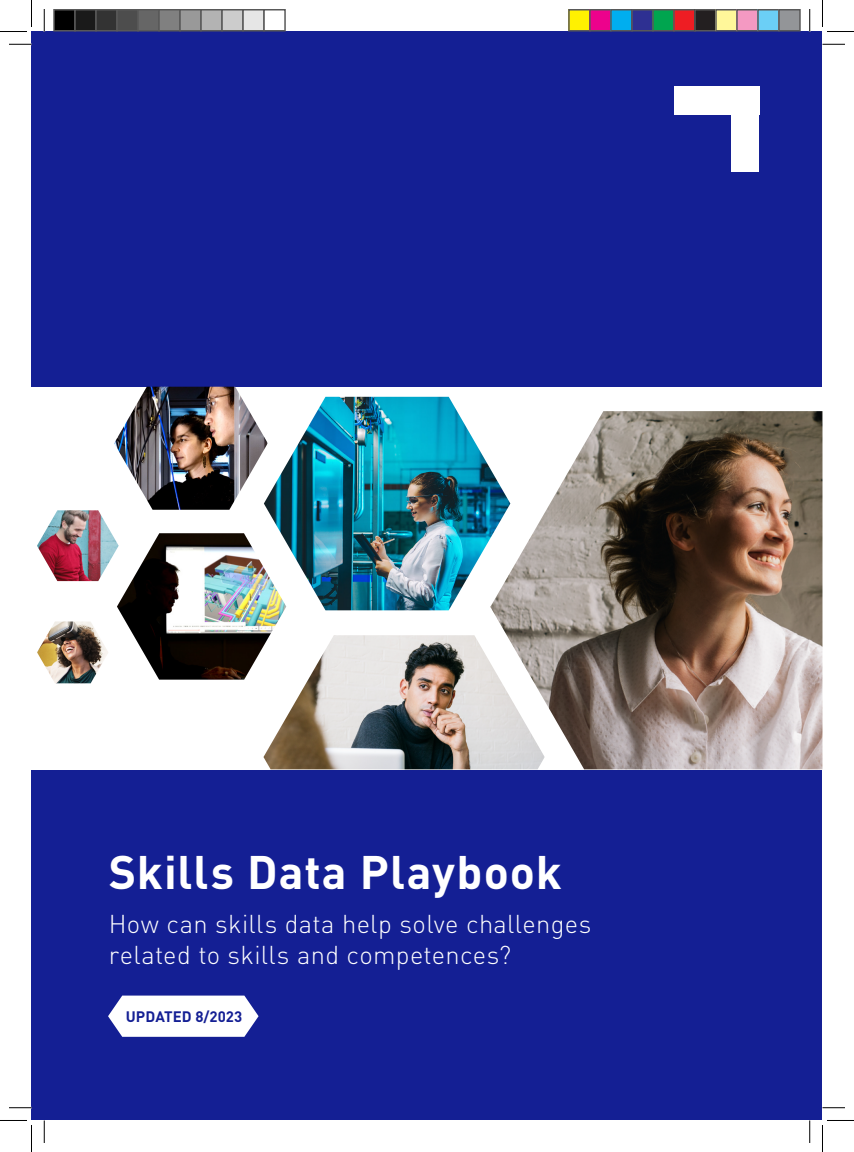
<style>
.page{position:relative;width:854px;height:1152px;background:#fff}
.page>*{position:absolute;margin:0;border:0;box-sizing:border-box;transform-origin:0 0}
.ENG_ISOMPI__otsikko{font:700 46.5px "DIN Pro";letter-spacing:.02em;color:#fff}
.ENG_ISOMPI__otsikko-2{font:300 25.5px/30.6px "DIN Pro";letter-spacing:.015em;color:#fff}
.Nelostaso_O{font:700 15px "DIN Pro";color:#141f94}
</style>
<div class="page">
<div style="left:32px;top:31px;width:790px;height:1089px;background:#141f94"></div>
<div style="left:674px;top:86px;width:85px;height:28px;background:#fff"></div>
<div style="left:731px;top:86px;width:28px;height:85px;background:#fff"></div>
<div style="left:32px;top:387px;width:790px;height:382px;background:#fff"></div>
<img style="left:267px;top:397px;width:223px;height:213px">
<img style="left:117px;top:533px;width:169px;height:146px">
<img style="left:114px;top:387px;width:154px;height:123px">
<img style="left:37px;top:621px;width:71px;height:62px">
<img style="left:37px;top:510px;width:82px;height:71px">
<img style="left:263px;top:635px;width:227px;height:134px">
<img style="left:490px;top:411px;width:332px;height:358px">
<svg style="left:108px;top:995px;width:151px;height:41px;background:#e5e6f3"></svg>
<svg style="left:9px;top:44px;width:23px;height:1px"></svg>
<svg style="left:822px;top:44px;width:23px;height:1px"></svg>
<svg style="left:9px;top:1107px;width:23px;height:1px"></svg>
<svg style="left:822px;top:1107px;width:23px;height:1px"></svg>
<svg style="left:44px;top:9px;width:1px;height:22px"></svg>
<svg style="left:44px;top:1120px;width:1px;height:23px"></svg>
<svg style="left:809px;top:9px;width:1px;height:22px"></svg>
<svg style="left:809px;top:1120px;width:1px;height:23px"></svg>
<svg style="left:0;top:0;width:32px;height:32px"></svg>
<svg style="left:0;top:1120px;width:32px;height:32px"></svg>
<svg style="left:822px;top:0;width:32px;height:32px"></svg>
<svg style="left:822px;top:1120px;width:32px;height:32px"></svg>
<div style="left:54px;top:10px;width:21px;height:21px;background:#000"></div>
<div style="left:53px;top:9px;width:23px;height:22px;border:2px solid #595959"></div>
<div style="left:75px;top:10px;width:21px;height:21px;background:#1a1a1a"></div>
<div style="left:74px;top:9px;width:23px;height:22px;border:2px solid #595959"></div>
<div style="left:96px;top:10px;width:21px;height:21px;background:#333"></div>
<div style="left:95px;top:9px;width:23px;height:22px;border:2px solid #595959"></div>
<div style="left:117px;top:10px;width:21px;height:21px;background:#4d4d4d"></div>
<div style="left:116px;top:9px;width:23px;height:22px;border:2px solid #595959"></div>
<div style="left:138px;top:10px;width:21px;height:21px;background:#666"></div>
<div style="left:137px;top:9px;width:23px;height:22px;border:2px solid #595959"></div>
<div style="left:159px;top:10px;width:21px;height:21px;background:#808080"></div>
<div style="left:158px;top:9px;width:23px;height:22px;border:2px solid #595959"></div>
<div style="left:180px;top:10px;width:21px;height:21px;background:#999"></div>
<div style="left:179px;top:9px;width:23px;height:22px;border:2px solid #595959"></div>
<div style="left:201px;top:10px;width:21px;height:21px;background:#b3b3b3"></div>
<div style="left:200px;top:9px;width:23px;height:22px;border:2px solid #595959"></div>
<div style="left:222px;top:10px;width:21px;height:21px;background:#ccc"></div>
<div style="left:221px;top:9px;width:23px;height:22px;border:2px solid #595959"></div>
<div style="left:243px;top:10px;width:21px;height:21px;background:#e6e6e6"></div>
<div style="left:242px;top:9px;width:23px;height:22px;border:2px solid #595959"></div>
<div style="left:263px;top:9px;width:23px;height:22px;border:2px solid #595959"></div>
<div style="left:569px;top:10px;width:21px;height:21px;background:#fff101"></div>
<div style="left:568px;top:9px;width:23px;height:22px;border:2px solid #595959"></div>
<div style="left:590px;top:10px;width:21px;height:21px;background:#ed028c"></div>
<div style="left:589px;top:9px;width:23px;height:22px;border:2px solid #595959"></div>
<div style="left:611px;top:10px;width:21px;height:21px;background:#00aeef"></div>
<div style="left:610px;top:9px;width:23px;height:22px;border:2px solid #595959"></div>
<div style="left:632px;top:10px;width:21px;height:21px;background:#2e3092"></div>
<div style="left:631px;top:9px;width:23px;height:22px;border:2px solid #595959"></div>
<div style="left:653px;top:10px;width:21px;height:21px;background:#00a54f"></div>
<div style="left:652px;top:9px;width:23px;height:22px;border:2px solid #595959"></div>
<div style="left:674px;top:10px;width:21px;height:21px;background:#ee1d23"></div>
<div style="left:673px;top:9px;width:23px;height:22px;border:2px solid #595959"></div>
<div style="left:695px;top:10px;width:21px;height:21px;background:#231f20"></div>
<div style="left:694px;top:9px;width:23px;height:22px;border:2px solid #595959"></div>
<div style="left:716px;top:10px;width:21px;height:21px;background:#fff79a"></div>
<div style="left:715px;top:9px;width:23px;height:22px;border:2px solid #595959"></div>
<div style="left:737px;top:10px;width:21px;height:21px;background:#f499c2"></div>
<div style="left:736px;top:9px;width:23px;height:22px;border:2px solid #595959"></div>
<div style="left:758px;top:10px;width:21px;height:21px;background:#6bcff6"></div>
<div style="left:757px;top:9px;width:23px;height:22px;border:2px solid #595959"></div>
<div style="left:779px;top:10px;width:21px;height:21px;background:#939598"></div>
<div style="left:778px;top:9px;width:23px;height:22px;border:2px solid #595959"></div>
<p class="ENG_ISOMPI__otsikko" style="left:109px;top:836px;width:454px">Skills Data Playbook</p>
<p class="ENG_ISOMPI__otsikko-2" style="left:109px;top:907px;width:484px">How can skills data help solve challenges related to skills and competences?</p>
<p class="Nelostaso_O" style="left:126px;top:1004px;width:118px">UPDATED 8/2023</p>
</div>
